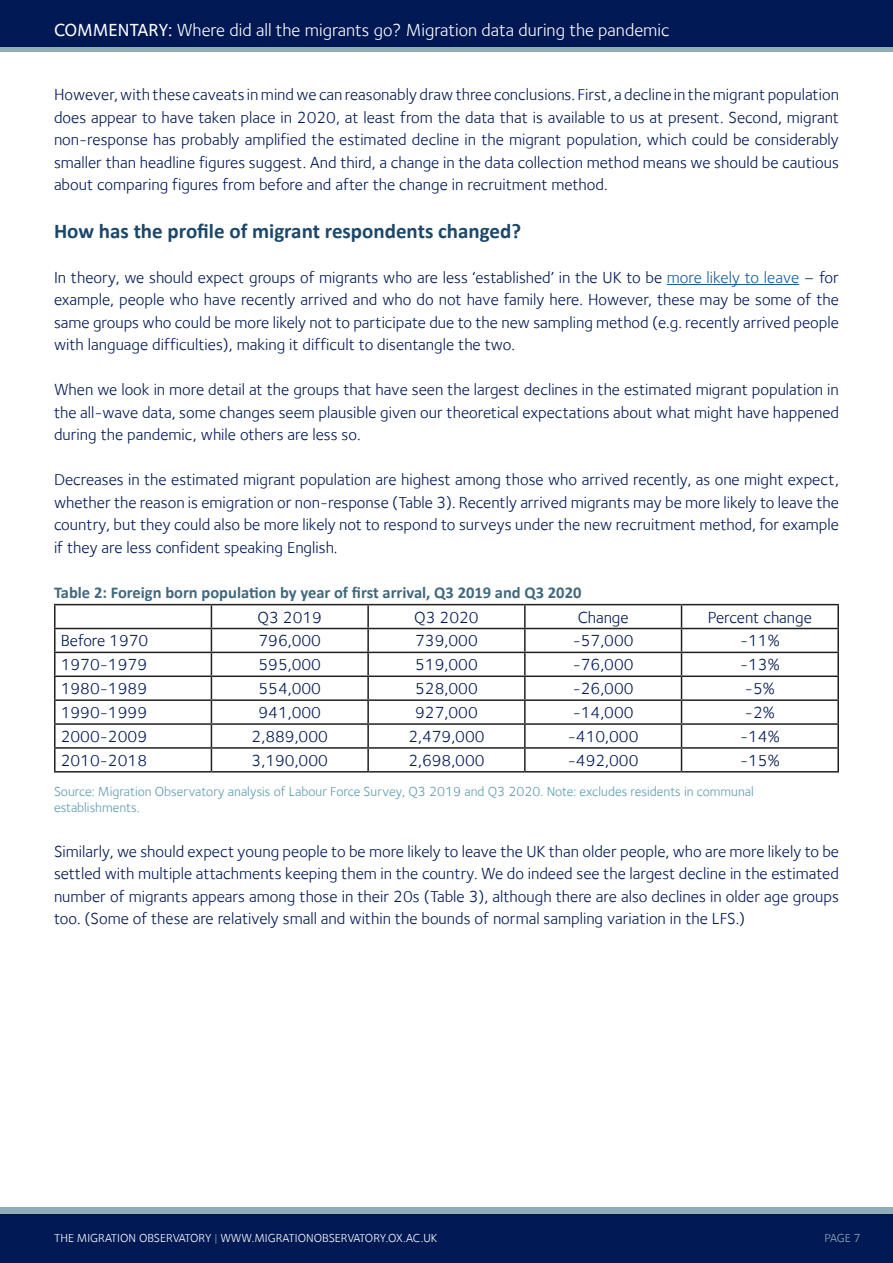
<style>
.page{position:relative;width:893px;height:1263px;background:#fff}
.page>*{position:absolute;margin:0;border:0;box-sizing:border-box;transform-origin:0 0}
.t1{font:700 21px "Calibri";color:#1c476b}
.t2{font:18px "Foundry Sterling";color:#fff}
.Body{font:16.5px/22.5px "Foundry Sterling";color:#001954;text-align:justify}
.Figure_Title{font:700 16.5px "Calibri";color:#40687e}
.Table_Source_and_Not{font:13.5px/16.2px "Foundry Sterling";color:#5c9baf}
.t3{font:12px "Foundry Sterling";color:#fff}
.t4{font:12px "Foundry Sterling";color:#90aeb8}
.s1{font-weight:500}
.s2{color:#175d9e}
.s3{color:#5c9baf}
</style>
<div class="page">
<div style="left:0;top:1213px;width:893px;height:50px;background:#001954"></div>
<div style="left:0;top:1207px;width:893px;height:6px;background:#90aeb8"></div>
<div style="left:0;top:0;width:893px;height:48px;background:#001954"></div>
<hr style="left:0;top:48px;width:893px;height:4px;background:#90aeb8">
<hr style="left:667px;top:284px;width:132px;height:1px;background:#175d9e">
<hr style="left:54px;top:604px;width:157px;height:1px;background:#231f20">
<hr style="left:54px;top:605px;width:2px;height:23px;background:#231f20">
<hr style="left:211px;top:604px;width:157px;height:1px;background:#231f20">
<hr style="left:368px;top:604px;width:157px;height:1px;background:#231f20">
<hr style="left:367px;top:605px;width:2px;height:23px;background:#231f20">
<hr style="left:525px;top:604px;width:156px;height:1px;background:#231f20">
<hr style="left:524px;top:605px;width:2px;height:23px;background:#231f20">
<hr style="left:681px;top:604px;width:158px;height:1px;background:#231f20">
<hr style="left:837px;top:605px;width:2px;height:23px;background:#231f20">
<hr style="left:54px;top:628px;width:157px;height:1px;background:#231f20">
<hr style="left:54px;top:629px;width:2px;height:23px;background:#231f20">
<hr style="left:211px;top:628px;width:157px;height:1px;background:#231f20">
<hr style="left:368px;top:628px;width:157px;height:1px;background:#231f20">
<hr style="left:367px;top:629px;width:2px;height:23px;background:#231f20">
<hr style="left:525px;top:628px;width:156px;height:1px;background:#231f20">
<hr style="left:524px;top:629px;width:2px;height:23px;background:#231f20">
<hr style="left:681px;top:628px;width:158px;height:1px;background:#231f20">
<hr style="left:837px;top:629px;width:2px;height:23px;background:#231f20">
<hr style="left:54px;top:652px;width:157px;height:1px;background:#231f20">
<hr style="left:54px;top:653px;width:2px;height:22px;background:#231f20">
<hr style="left:211px;top:652px;width:157px;height:1px;background:#231f20">
<hr style="left:368px;top:652px;width:157px;height:1px;background:#231f20">
<hr style="left:367px;top:653px;width:2px;height:22px;background:#231f20">
<hr style="left:525px;top:652px;width:156px;height:1px;background:#231f20">
<hr style="left:524px;top:653px;width:2px;height:22px;background:#231f20">
<hr style="left:681px;top:652px;width:158px;height:1px;background:#231f20">
<hr style="left:837px;top:653px;width:2px;height:22px;background:#231f20">
<hr style="left:54px;top:675px;width:157px;height:2px;background:#231f20">
<hr style="left:54px;top:677px;width:2px;height:22px;background:#231f20">
<hr style="left:211px;top:675px;width:157px;height:2px;background:#231f20">
<hr style="left:368px;top:675px;width:157px;height:2px;background:#231f20">
<hr style="left:367px;top:677px;width:2px;height:22px;background:#231f20">
<hr style="left:525px;top:675px;width:156px;height:2px;background:#231f20">
<hr style="left:524px;top:677px;width:2px;height:22px;background:#231f20">
<hr style="left:681px;top:675px;width:158px;height:2px;background:#231f20">
<hr style="left:837px;top:677px;width:2px;height:22px;background:#231f20">
<hr style="left:54px;top:699px;width:157px;height:2px;background:#231f20">
<hr style="left:54px;top:701px;width:2px;height:22px;background:#231f20">
<hr style="left:211px;top:699px;width:157px;height:2px;background:#231f20">
<hr style="left:368px;top:699px;width:157px;height:2px;background:#231f20">
<hr style="left:367px;top:701px;width:2px;height:22px;background:#231f20">
<hr style="left:525px;top:699px;width:156px;height:2px;background:#231f20">
<hr style="left:524px;top:701px;width:2px;height:22px;background:#231f20">
<hr style="left:681px;top:699px;width:158px;height:2px;background:#231f20">
<hr style="left:837px;top:701px;width:2px;height:22px;background:#231f20">
<hr style="left:54px;top:723px;width:157px;height:2px;background:#231f20">
<hr style="left:54px;top:725px;width:2px;height:22px;background:#231f20">
<hr style="left:211px;top:723px;width:157px;height:2px;background:#231f20">
<hr style="left:368px;top:723px;width:157px;height:2px;background:#231f20">
<hr style="left:367px;top:725px;width:2px;height:22px;background:#231f20">
<hr style="left:525px;top:723px;width:156px;height:2px;background:#231f20">
<hr style="left:524px;top:725px;width:2px;height:22px;background:#231f20">
<hr style="left:681px;top:723px;width:158px;height:2px;background:#231f20">
<hr style="left:837px;top:725px;width:2px;height:22px;background:#231f20">
<hr style="left:54px;top:747px;width:157px;height:2px;background:#231f20">
<hr style="left:54px;top:749px;width:2px;height:22px;background:#231f20">
<hr style="left:211px;top:747px;width:157px;height:2px;background:#231f20">
<svg style="left:211px;top:605px;width:1px;height:166px"></svg>
<hr style="left:368px;top:747px;width:157px;height:2px;background:#231f20">
<hr style="left:367px;top:749px;width:2px;height:22px;background:#231f20">
<hr style="left:525px;top:747px;width:156px;height:2px;background:#231f20">
<hr style="left:524px;top:749px;width:2px;height:22px;background:#231f20">
<hr style="left:681px;top:747px;width:158px;height:2px;background:#231f20">
<svg style="left:681px;top:605px;width:1px;height:166px"></svg>
<hr style="left:837px;top:749px;width:2px;height:22px;background:#231f20">
<hr style="left:54px;top:771px;width:157px;height:1px;background:#231f20">
<hr style="left:211px;top:771px;width:157px;height:1px;background:#231f20">
<hr style="left:368px;top:771px;width:157px;height:1px;background:#231f20">
<hr style="left:525px;top:771px;width:156px;height:1px;background:#231f20">
<hr style="left:681px;top:771px;width:158px;height:1px;background:#231f20">
<p class="t2" style="left:54px;top:19px;width:617px"><span class="s1">COMMENTARY:</span> Where did all the migrants go? Migration data during the pandemic</p>
<p class="Body" style="left:54px;top:83px;width:787px">However, with these caveats in mind we can reasonably draw three conclusions. First, a decline in the migrant population does appear to have taken place in 2020, at least from the data that is available to us at present. Second, migrant non-response has probably amplified the estimated decline in the migrant population, which could be considerably smaller than headline figures suggest. And third, a change in the data collection method means we should be cautious about comparing figures from before and after the change in recruitment method.</p>
<h1 class="t1" style="left:54px;top:216px;width:469px">How has the profile of migrant respondents changed?</h1>
<p class="Body" style="left:54px;top:266px;width:786px">In theory, we should expect groups of migrants who are less ‘established’ in the UK to be <span class="s2">more likely to leave</span> – for example, people who have recently arrived and who do not have family here. However, these may be some of the same groups who could be more likely not to participate due to the new sampling method (e.g. recently arrived people with language difficulties), making it difficult to disentangle the two.</p>
<p class="Body" style="left:54px;top:378px;width:787px">When we look in more detail at the groups that have seen the largest declines in the estimated migrant population in the all-wave data, some changes seem plausible given our theoretical expectations about what might have happened during the pandemic, while others are less so.</p>
<p class="Body" style="left:54px;top:468px;width:786px">Decreases in the estimated migrant population are highest among those who arrived recently, as one might expect, whether the reason is emigration or non-response (Table 3). Recently arrived migrants may be more likely to leave the country, but they could also be more likely not to respond to surveys under the new recruitment method, for example if they are less confident speaking English.</p>
<p class="Figure_Title" style="left:54px;top:581px;width:529px">Table 2: Foreign born population by year of first arrival, Q3 2019 and Q3 2020</p>
<p class="Body" style="left:258px;top:606px;width:66px">Q3 2019</p>
<p class="Body" style="left:414px;top:606px;width:66px">Q3 2020</p>
<p class="Body" style="left:578px;top:606px;width:52px">Change</p>
<p class="Body" style="left:708px;top:606px;width:106px">Percent change</p>
<p class="Body" style="left:61px;top:629px;width:89px">Before 1970</p>
<p class="Body" style="left:258px;top:629px;width:64px">796,000</p>
<p class="Body" style="left:415px;top:629px;width:64px">739,000</p>
<p class="Body" style="left:573px;top:629px;width:62px">-57,000</p>
<p class="Body" style="left:740px;top:629px;width:41px">-11%</p>
<p class="Body" style="left:61px;top:653px;width:88px">1970-1979</p>
<p class="Body" style="left:258px;top:653px;width:64px">595,000</p>
<p class="Body" style="left:415px;top:653px;width:64px">519,000</p>
<p class="Body" style="left:573px;top:653px;width:62px">-76,000</p>
<p class="Body" style="left:740px;top:653px;width:41px">-13%</p>
<p class="Body" style="left:61px;top:677px;width:88px">1980-1989</p>
<p class="Body" style="left:258px;top:677px;width:64px">554,000</p>
<p class="Body" style="left:415px;top:677px;width:64px">528,000</p>
<p class="Body" style="left:573px;top:677px;width:62px">-26,000</p>
<p class="Body" style="left:745px;top:677px;width:31px">-5%</p>
<p class="Body" style="left:61px;top:701px;width:88px">1990-1999</p>
<p class="Body" style="left:258px;top:701px;width:64px">941,000</p>
<p class="Body" style="left:415px;top:701px;width:64px">927,000</p>
<p class="Body" style="left:573px;top:701px;width:62px">-14,000</p>
<p class="Body" style="left:745px;top:701px;width:31px">-2%</p>
<p class="Body" style="left:61px;top:725px;width:88px">2000-2009</p>
<p class="Body" style="left:252px;top:725px;width:78px">2,889,000</p>
<p class="Body" style="left:408px;top:725px;width:78px">2,479,000</p>
<p class="Body" style="left:568px;top:725px;width:72px">-410,000</p>
<p class="Body" style="left:740px;top:725px;width:41px">-14%</p>
<p class="Body" style="left:61px;top:749px;width:88px">2010-2018</p>
<p class="Body" style="left:252px;top:749px;width:78px">3,190,000</p>
<p class="Body" style="left:408px;top:749px;width:78px">2,698,000</p>
<p class="Body" style="left:568px;top:749px;width:72px">-492,000</p>
<p class="Body" style="left:740px;top:749px;width:41px">-15%</p>
<p class="Table_Source_and_Not" style="left:54px;top:783px;width:701px">Source: Migration Observatory analysis of Labour Force Survey, Q3 2019 and Q3 2020. Note: excludes residents in communal establishments.</p>
<p class="Body" style="left:54px;top:840px;width:787px">Similarly, we should expect young people to be more likely to leave the UK than older people, who are more likely to be settled with multiple attachments keeping them in the country. We do indeed see the largest decline in the estimated number of migrants appears among those in their 20s (Table 3), although there are also declines in older age groups too. (Some of these are relatively small and within the bounds of normal sampling variation in the LFS.)</p>
<p class="t3" style="left:54px;top:1231px;width:385px">THE MIGRATION OBSERVATORY <span class="s3">|</span> WWW.MIGRATIONOBSERVATORY.OX.AC.UK</p>
<p class="t4" style="left:824px;top:1231px;width:38px">PAGE 7</p>
</div>
